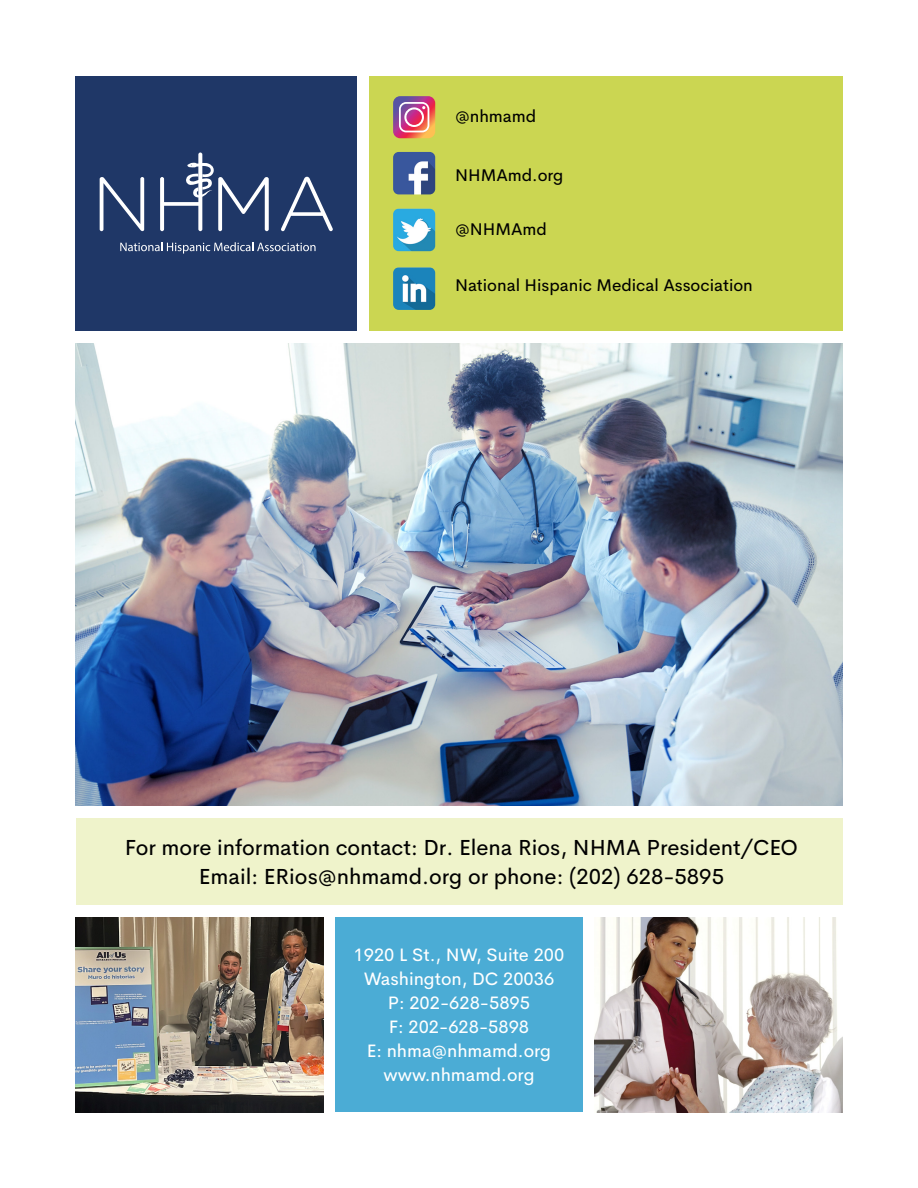
<style>
.page{position:relative;width:918px;height:1188px;background:#fff}
.page>*{position:absolute;margin:0;border:0;box-sizing:border-box;transform-origin:0 0}
.t1{font:21.75px/29px "Cerebri Sans";color:#000;text-align:center}
.t2{font:18px/24px "Cerebri Sans";color:#fff;text-align:center}
.t3{font:16.95px "Cerebri Sans";color:#000}
</style>
<div class="page">
<div style="left:76px;top:819px;width:766px;height:86px;background:#eff3cb"></div>
<div style="left:76px;top:76px;width:281px;height:254px;background:#1f3767"></div>
<div style="left:369px;top:76px;width:473px;height:254px;background:#cbd652"></div>
<svg style="left:100px;top:177px;width:44px;height:54px"></svg>
<svg style="left:281px;top:177px;width:52px;height:54px"></svg>
<svg style="left:120px;top:242px;width:196px;height:12px"></svg>
<svg style="left:160px;top:153px;width:109px;height:78px"></svg>
<img style="left:76px;top:343px;width:766px;height:463px">
<div style="left:335px;top:917px;width:248px;height:195px;background:#4bacd5"></div>
<img style="left:76px;top:917px;width:247px;height:195px">
<img style="left:595px;top:917px;width:247px;height:195px">
<img style="left:393px;top:152px;width:42px;height:42px">
<img style="left:393px;top:209px;width:42px;height:42px">
<img style="left:393px;top:267px;width:42px;height:43px">
<svg style="left:393px;top:96px;width:42px;height:42px;background:#c96e8c"></svg>
<p class="t3" style="left:455px;top:102px;width:83px">@nhmamd</p>
<p class="t3" style="left:455px;top:162px;width:110px">NHMAmd.org</p>
<p class="t3" style="left:455px;top:216px;width:93px">@NHMAmd</p>
<p class="t3" style="left:455px;top:272px;width:299px">National Hispanic Medical Association</p>
<p class="t1" style="left:125px;top:831px;width:675px">For more information contact: Dr. Elena Rios, NHMA President/CEO<br>Email: ERios@nhmamd.org or phone: (202) 628-5895</p>
<p class="t2" style="left:354px;top:941px;width:212px">1920 L St., NW, Suite 200<br>Washington, DC 20036<br>P: 202-628-5895<br>F: 202-628-5898<br>E: nhma@nhmamd.org www.nhmamd.org</p>
</div>
